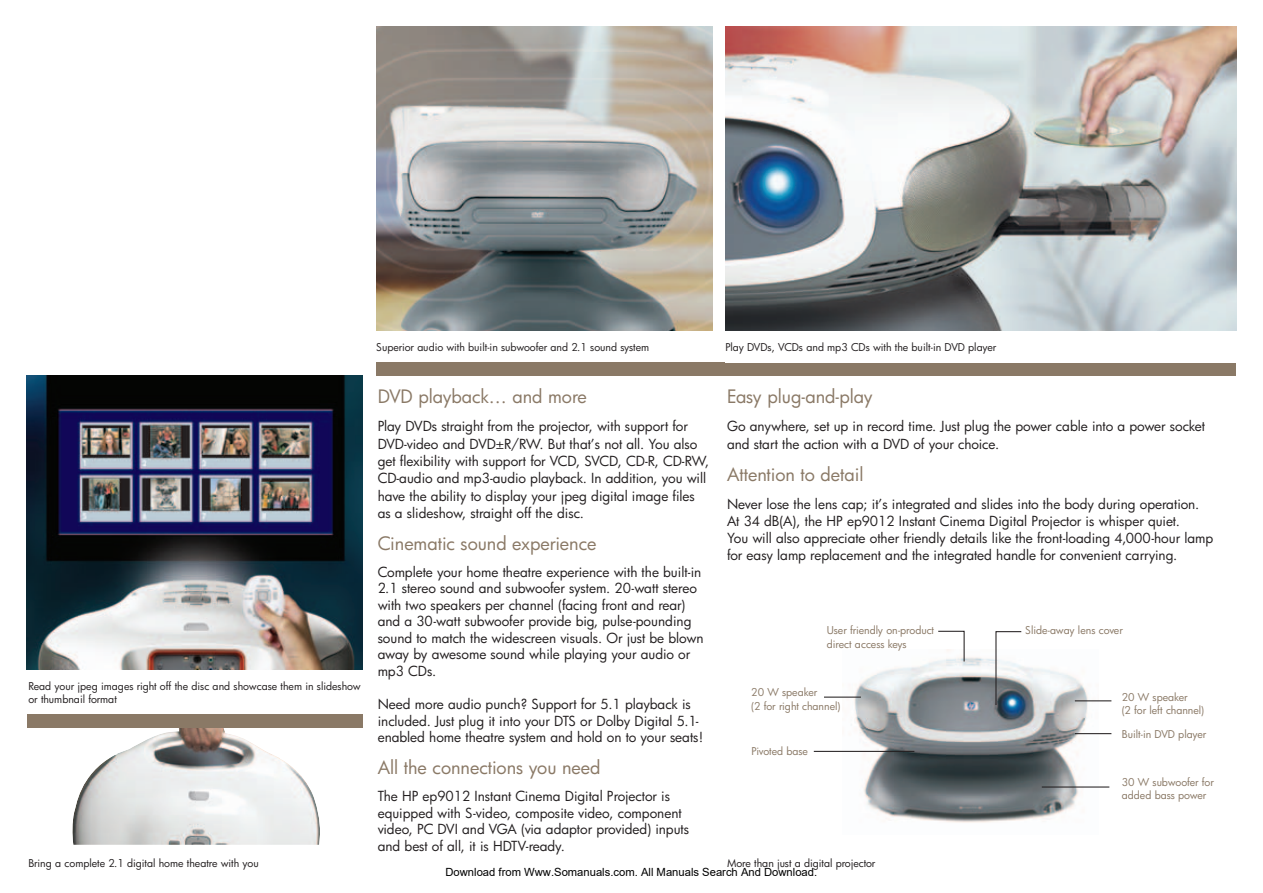
<style>
.page{position:relative;width:1263px;height:893px;background:#fff}
.page>*{position:absolute;margin:0;border:0;box-sizing:border-box;transform-origin:0 0}
.t1{font:18px "Futura";color:#8a7966}
.t2{font:13.5px/16.5px "Futura";color:#231f20}
.t3{font:11.25px "Arial";color:#000}
.t4{font:10.5px/13.5px "Futura";color:#231f20}
.t5{font:10.5px/13.5px "Futura";letter-spacing:-.005em;color:#8a7966}
</style>
<div class="page">
<img style="left:72px;top:728px;width:248px;height:116px">
<img style="left:27px;top:376px;width:336px;height:294px">
<div style="left:27px;top:714px;width:336px;height:14px;background:#8a7966"></div>
<div style="left:376px;top:363px;width:860px;height:13px;background:#8a7966"></div>
<img style="left:843px;top:661px;width:256px;height:162px">
<hr style="left:824px;top:696px;width:37px;height:1px;background:#231f20">
<hr style="left:1075px;top:700px;width:36px;height:1px;background:#231f20">
<hr style="left:1042px;top:786px;width:67px;height:1px;background:#231f20">
<img style="left:726px;top:27px;width:510px;height:303px">
<img style="left:376px;top:27px;width:336px;height:303px">
<hr style="left:814px;top:750px;width:100px;height:1px;background:#231f20">
<hr style="left:1075px;top:733px;width:36px;height:1px;background:#231f20">
<svg style="left:937px;top:630px;width:85px;height:76px"></svg>
<p class="t4" style="left:28px;top:680px;width:334px">Read your jpeg images right off the disc and showcase them in slideshow or thumbnail format</p>
<p class="t4" style="left:28px;top:856px;width:232px">Bring a complete 2.1 digital home theatre with you</p>
<p class="t4" style="left:376px;top:341px;width:275px">Superior audio with built-in subwoofer and 2.1 sound system</p>
<h1 class="t1" style="left:378px;top:388px;width:211px">DVD playback… and more</h1>
<p class="t2" style="left:378px;top:419px;width:333px;line-height:17.2px">Play DVDs straight from the projector, with support for DVD-video and DVD±R/RW. But that’s not all. You also get flexibility with support for VCD, SVCD, CD-R, CD-RW, CD-audio and mp3-audio playback. In addition, you will have the ability to display your jpeg digital image files as a slideshow, straight off the disc.</p>
<h1 class="t1" style="left:378px;top:534px;width:220px">Cinematic sound experience</h1>
<p class="t2" style="left:378px;top:565px;width:327px">Complete your home theatre experience with the built-in 2.1 stereo sound and subwoofer system. 20-watt stereo with two speakers per channel (facing front and rear) and a 30-watt subwoofer provide big, pulse-pounding sound to match the widescreen visuals. Or just be blown away by awesome sound while playing your audio or mp3 CDs.</p>
<p class="t2" style="left:378px;top:697px;width:327px">Need more audio punch? Support for 5.1 playback is included. Just plug it into your DTS or Dolby Digital 5.1- enabled home theatre system and hold on to your seats!</p>
<h1 class="t1" style="left:378px;top:758px;width:224px">All the connections you need</h1>
<p class="t2" style="left:378px;top:789px;width:313px">The HP ep9012 Instant Cinema Digital Projector is equipped with S-video, composite video, component video, PC DVI and VGA (via adaptor provided) inputs and best of all, it is HDTV-ready.</p>
<p class="t4" style="left:726px;top:341px;width:272px">Play DVDs, VCDs and mp3 CDs with the built-in DVD player</p>
<h1 class="t1" style="left:727px;top:388px;width:147px">Easy plug-and-play</h1>
<p class="t2" style="left:727px;top:419px;width:480px;line-height:17.2px">Go anywhere, set up in record time. Just plug the power cable into a power socket and start the action with a DVD of your choice.</p>
<h1 class="t1" style="left:727px;top:465px;width:138px">Attention to detail</h1>
<p class="t2" style="left:727px;top:496px;width:488px;line-height:17.2px">Never lose the lens cap; it’s integrated and slides into the body during operation.<br>At 34 dB(A), the HP ep9012 Instant Cinema Digital Projector is whisper quiet.<br>You will also appreciate other friendly details like the front-loading 4,000-hour lamp for easy lamp replacement and the integrated handle for convenient carrying.</p>
<p class="t5" style="left:827px;top:624px;width:109px">User friendly on-product direct access keys</p>
<p class="t5" style="left:1025px;top:624px;width:99px">Slide-away lens cover</p>
<p class="t5" style="left:751px;top:686px;width:91px">20 W speaker<br>(2 for right channel)</p>
<p class="t5" style="left:1122px;top:690px;width:84px">20 W speaker<br>(2 for left channel)</p>
<p class="t5" style="left:752px;top:745px;width:58px">Pivoted base</p>
<p class="t5" style="left:1122px;top:728px;width:86px">Built-in DVD player</p>
<p class="t5" style="left:1122px;top:775px;width:94px">30 W subwoofer for added bass power</p>
<p class="t4" style="left:727px;top:857px;width:150px">More than just a digital projector</p>
<p class="t3" style="left:445px;top:865px;width:373px">Download from Www.Somanuals.com. All Manuals Search And Download.</p>
</div>
